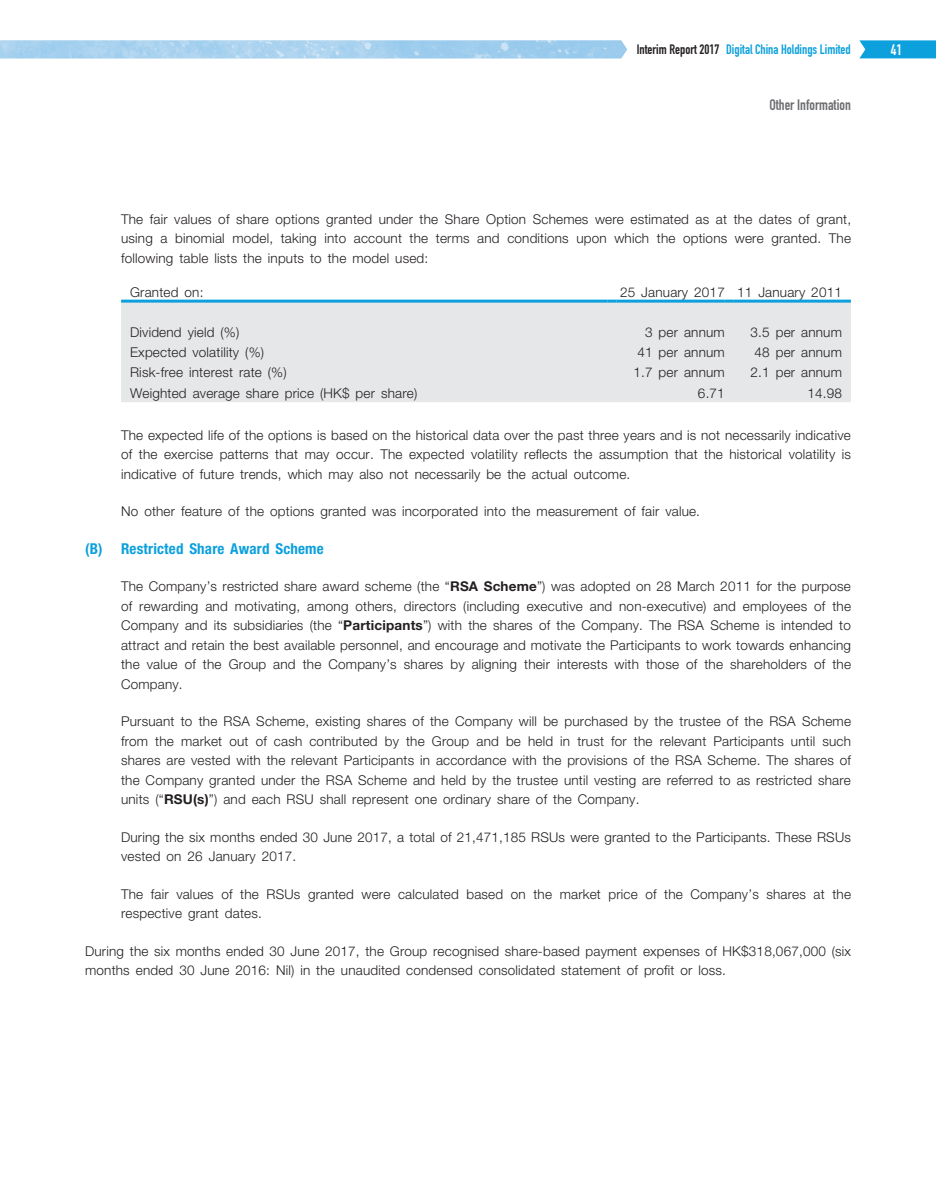
<style>
.page{position:relative;width:936px;height:1191px;background:#fff}
.page>*{position:absolute;margin:0;border:0;box-sizing:border-box;transform-origin:0 0}
._04___H2{font:700 condensed 15px "Helvetica Neue LT Std";letter-spacing:.01em;color:#0ca0dc}
.t1{font:15px "DIN Engschrift Std";color:#6c6d70}
.t2{font:15px "DIN Engschrift Std";color:#fff}
._12___P2{font:300 13.5px/19.5px "Helvetica Neue LT Std";letter-spacing:.015em;color:#231f20;text-align:justify}
._11_P0{font:300 13.5px/19.5px "Helvetica Neue LT Std";letter-spacing:.015em;color:#231f20}
._15_Table_Stub{font:300 13.5px "Helvetica Neue LT Std";letter-spacing:.015em;color:#231f20}
._31_table_tab_6pt{font:300 13.5px "Helvetica Neue LT Std";letter-spacing:.015em;color:#231f20}
.t3{font:13.5px "DIN Engschrift Std";color:#0ca0dc}
.s1{color:#231f20}
.s2{font-weight:700}
</style>
<div class="page">
<svg style="left:859px;top:40px;width:76px;height:18px"></svg>
<img style="left:0;top:40px;width:627px;height:18px">
<div style="left:121px;top:303px;width:729px;height:99px;background:#e6e7e9"></div>
<hr style="left:121px;top:300px;width:486px;height:3px;background:#0ca0dc">
<svg style="left:607px;top:300px;width:9px;height:3px"></svg>
<hr style="left:616px;top:300px;width:108px;height:3px;background:#0ca0dc">
<svg style="left:724px;top:300px;width:9px;height:3px"></svg>
<hr style="left:733px;top:300px;width:108px;height:3px;background:#0ca0dc">
<svg style="left:841px;top:300px;width:9px;height:3px"></svg>
<p class="t3" style="left:636px;top:41px;width:215px"><span class="s1">Interim Report 2017</span> Digital China Holdings Limited</p>
<p class="t2" style="left:890px;top:41px;width:13px">41</p>
<p class="t1" style="left:769px;top:96px;width:83px">Other Information</p>
<p class="_12___P2" style="left:121px;top:209px;width:731px">The fair values of share options granted under the Share Option Schemes were estimated as at the dates of grant, using a binomial model, taking into account the terms and conditions upon which the options were granted. The following table lists the inputs to the model used:</p>
<p class="_15_Table_Stub" style="left:130px;top:283px;width:75px">Granted on:</p>
<p class="_31_table_tab_6pt" style="left:620px;top:283px;width:106px">25 January 2017</p>
<p class="_31_table_tab_6pt" style="left:737px;top:283px;width:106px">11 January 2011</p>
<p class="_15_Table_Stub" style="left:130px;top:324px;width:111px">Dividend yield (%)</p>
<p class="_31_table_tab_6pt" style="left:645px;top:324px;width:81px">3 per annum</p>
<p class="_31_table_tab_6pt" style="left:750px;top:324px;width:93px">3.5 per annum</p>
<p class="_15_Table_Stub" style="left:130px;top:344px;width:135px">Expected volatility (%)</p>
<p class="_31_table_tab_6pt" style="left:637px;top:344px;width:89px">41 per annum</p>
<p class="_31_table_tab_6pt" style="left:754px;top:344px;width:89px">48 per annum</p>
<p class="_15_Table_Stub" style="left:130px;top:364px;width:158px">Risk-free interest rate (%)</p>
<p class="_31_table_tab_6pt" style="left:633px;top:364px;width:93px">1.7 per annum</p>
<p class="_31_table_tab_6pt" style="left:750px;top:364px;width:93px">2.1 per annum</p>
<p class="_15_Table_Stub" style="left:130px;top:384px;width:288px">Weighted average share price (HK$ per share)</p>
<p class="_31_table_tab_6pt" style="left:698px;top:384px;width:28px">6.71</p>
<p class="_31_table_tab_6pt" style="left:807px;top:384px;width:36px">14.98</p>
<p class="_12___P2" style="left:121px;top:425px;width:731px">The expected life of the options is based on the historical data over the past three years and is not necessarily indicative of the exercise patterns that may occur. The expected volatility reflects the assumption that the historical volatility is indicative of future trends, which may also not necessarily be the actual outcome.</p>
<p class="_12___P2" style="left:121px;top:501px;width:580px">No other feature of the options granted was incorporated into the measurement of fair value.</p>
<p class="_04___H2" style="left:85px;top:539px;width:240px">(B) Restricted Share Award Scheme</p>
<p class="_12___P2" style="left:121px;top:576px;width:731px">The Company’s restricted share award scheme (the “<span class="s2">RSA Scheme</span>”) was adopted on 28 March 2011 for the purpose of rewarding and motivating, among others, directors (including executive and non-executive) and employees of the Company and its subsidiaries (the “<span class="s2">Participants</span>”) with the shares of the Company. The RSA Scheme is intended to attract and retain the best available personnel, and encourage and motivate the Participants to work towards enhancing the value of the Group and the Company’s shares by aligning their interests with those of the shareholders of the Company.</p>
<p class="_12___P2" style="left:121px;top:711px;width:731px">Pursuant to the RSA Scheme, existing shares of the Company will be purchased by the trustee of the RSA Scheme from the market out of cash contributed by the Group and be held in trust for the relevant Participants until such shares are vested with the relevant Participants in accordance with the provisions of the RSA Scheme. The shares of the Company granted under the RSA Scheme and held by the trustee until vesting are referred to as restricted share units (“<span class="s2">RSU(s)</span>”) and each RSU shall represent one ordinary share of the Company.</p>
<p class="_12___P2" style="left:121px;top:827px;width:731px">During the six months ended 30 June 2017, a total of 21,471,185 RSUs were granted to the Participants. These RSUs vested on 26 January 2017.</p>
<p class="_12___P2" style="left:121px;top:884px;width:731px">The fair values of the RSUs granted were calculated based on the market price of the Company’s shares at the respective grant dates.</p>
<p class="_11_P0" style="left:85px;top:941px;width:767px">During the six months ended 30 June 2017, the Group recognised share-based payment expenses of HK$318,067,000 (six months ended 30 June 2016: Nil) in the unaudited condensed consolidated statement of profit or loss.</p>
</div>
